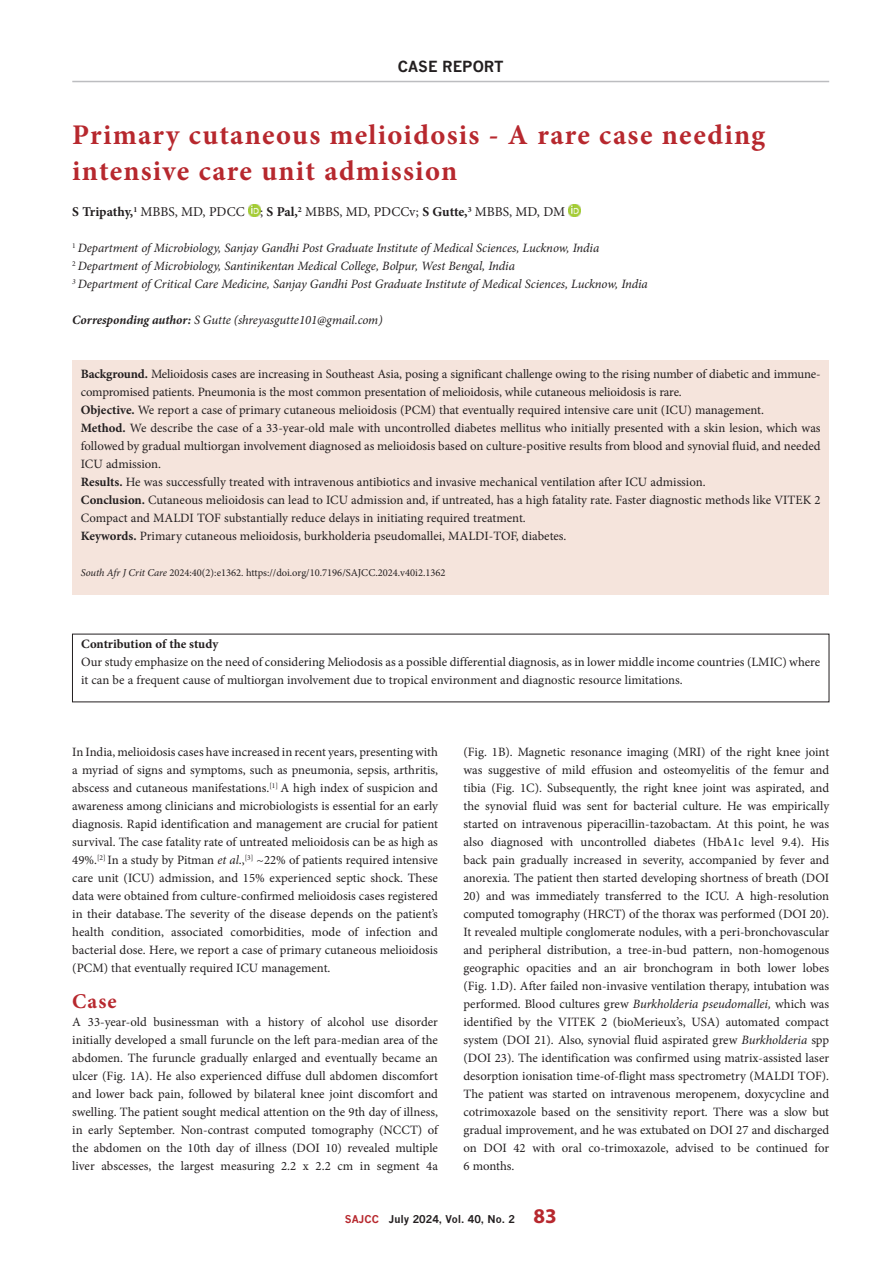
<style>
.page{position:relative;width:893px;height:1263px;background:#fff}
.page>*{position:absolute;margin:0;border:0;box-sizing:border-box;transform-origin:0 0}
.A_HEAD{font:700 28.5px/36px "Minion Pro";letter-spacing:.045em;color:#b7282e}
.B_HEAD{font:700 21px "Minion Pro";color:#b7282e}
.t1{font:700 15px "News Gothic";color:#231f20}
.AUTHORS_NAME{font:13.5px "Minion Pro";color:#231f20}
.BODY_TEXT_1ST_PARAGRAPH{font:12.75px/18px "Minion Pro";letter-spacing:-.005em;color:#231f20;text-align:justify}
.AUTHORS_DETAILS{font:italic 12.75px "Minion Pro";letter-spacing:-.01em;color:#231f20}
.CORRESPONDING_AUTHOR{font:italic 12.75px "Minion Pro";letter-spacing:-.005em;color:#231f20}
.BODY_TEXT_1ST_PARAGRAPH-2{font:700 12.75px "Minion Pro";letter-spacing:-.005em;color:#231f20}
.CITELINE{font:10.5px "Minion Pro";color:#231f20}
.t2{font:700 10.5px "News Gothic";color:#231f20}
.s1{font-weight:700}
.s2{font-style:italic}
.s3{color:#b7282e}
.s4{font-family:"Myriad Pro";font-size:21px;color:#b7282e}
</style>
<div class="page">
<hr style="left:72px;top:81px;width:757px;height:1px;background:#bcbdc0">
<svg style="left:248px;top:204px;width:12px;height:12px"></svg>
<svg style="left:568px;top:204px;width:12px;height:12px"></svg>
<div style="left:72px;top:360px;width:757px;height:234px;background:#f5e4dc"></div>
<p class="t1" style="left:398px;top:58px;width:108px">CASE REPORT</p>
<h1 class="A_HEAD" style="left:72px;top:117px;width:694px">Primary cutaneous melioidosis - A rare case needing intensive care unit admission</h1>
<p class="AUTHORS_NAME" style="left:72px;top:203px;width:494px"><span class="s1">S Tripathy,</span><sup>1</sup> MBBS, MD, PDCC ; <span class="s1">S Pal,</span><sup>2</sup> MBBS, MD, PDCCv; <span class="s1">S Gutte,</span><sup>3</sup> MBBS, MD, DM</p>
<p class="AUTHORS_DETAILS" style="left:72px;top:239px;width:528px"><sup>1</sup> Department of Microbiology, Sanjay Gandhi Post Graduate Institute of Medical Sciences, Lucknow, India</p>
<p class="AUTHORS_DETAILS" style="left:72px;top:257px;width:444px"><sup>2</sup> Department of Microbiology, Santinikentan Medical College, Bolpur, West Bengal, India</p>
<p class="AUTHORS_DETAILS" style="left:72px;top:275px;width:577px"><sup>3</sup> Department of Critical Care Medicine, Sanjay Gandhi Post Graduate Institute of Medical Sciences, Lucknow, India</p>
<p class="CORRESPONDING_AUTHOR" style="left:72px;top:311px;width:312px"><span class="s1">Corresponding author:</span> S Gutte (shreyasgutte101@gmail.com)</p>
<p class="BODY_TEXT_1ST_PARAGRAPH" style="left:81px;top:365px;width:741px"><span class="s1">Background.</span> Melioidosis cases are increasing in Southeast Asia, posing a significant challenge owing to the rising number of diabetic and immune&shy;compromised patients. Pneumonia is the most common presentation of melioidosis, while cutaneous melioidosis is rare.</p>
<p class="BODY_TEXT_1ST_PARAGRAPH" style="left:81px;top:401px;width:685px"><span class="s1">Objective.</span> We report a case of primary cutaneous melioidosis (PCM) that eventually required intensive care unit (ICU) management.</p>
<p class="BODY_TEXT_1ST_PARAGRAPH" style="left:81px;top:419px;width:741px"><span class="s1">Method.</span> We describe the case of a 33-year-old male with uncontrolled diabetes mellitus who initially presented with a skin lesion, which was followed by gradual multiorgan involvement diagnosed as melioidosis based on culture-positive results from blood and synovial fluid, and needed ICU admission.</p>
<p class="BODY_TEXT_1ST_PARAGRAPH" style="left:81px;top:473px;width:626px"><span class="s1">Results.</span> He was successfully treated with intravenous antibiotics and invasive mechanical ventilation after ICU admission.</p>
<p class="BODY_TEXT_1ST_PARAGRAPH" style="left:81px;top:491px;width:741px"><span class="s1">Conclusion.</span> Cutaneous melioidosis can lead to ICU admission and, if untreated, has a high fatality rate. Faster diagnostic methods like VITEK 2<br>Compact and MALDI TOF substantially reduce delays in initiating required treatment.</p>
<p class="BODY_TEXT_1ST_PARAGRAPH" style="left:81px;top:527px;width:487px"><span class="s1">Keywords.</span> Primary cutaneous melioidosis, burkholderia pseudomallei, MALDI-TOF, diabetes.</p>
<p class="CITELINE" style="left:81px;top:566px;width:366px"><span class="s2">South Afr J Crit Care</span> 2024:40(2):e1362. https://doi.org/10.7196/SAJCC.2024.v40i2.1362</p>
<p class="BODY_TEXT_1ST_PARAGRAPH-2" style="left:81px;top:635px;width:139px">Contribution of the study</p>
<p class="BODY_TEXT_1ST_PARAGRAPH" style="left:81px;top:653px;width:740px">Our study emphasize on the need of considering Meliodosis as a possible differential diagnosis, as in lower middle income countries (LMIC) where it can be a frequent cause of multiorgan involvement due to tropical environment and diagnostic resource limitations.</p>
<p class="BODY_TEXT_1ST_PARAGRAPH" style="left:72px;top:743px;width:367px">In India, melioidosis cases have increased in recent years, presenting with a myriad of signs and symptoms, such as pneumonia, sepsis, arthritis, abscess and cutaneous manifestations.<sup>[1]</sup> A high index of suspicion and awareness among clinicians and microbiologists is essential for an early diagnosis. Rapid identification and management are crucial for patient survival. The case fatality rate of untreated melioidosis can be as high as 49%.<sup>[2]</sup> In a study by Pitman <span class="s2">et al</span>.,<sup>[3]</sup> ~22% of patients required intensive care unit (ICU) admission, and 15% experienced septic shock. These data were obtained from culture-confirmed melioidosis cases registered in their database. The severity of the disease depends on the patient’s health condition, associated comorbidities, mode of infection and bacterial dose. Here, we report a case of primary cutaneous melioidosis (PCM) that eventually required ICU management.</p>
<h2 class="B_HEAD" style="left:72px;top:986px;width:46px">Case</h2>
<p class="BODY_TEXT_1ST_PARAGRAPH" style="left:72px;top:1013px;width:367px">A 33-year-old businessman with a history of alcohol use disorder initially developed a small furuncle on the left para-median area of the abdomen. The furuncle gradually enlarged and eventually became an ulcer (Fig. 1A). He also experienced diffuse dull abdomen discomfort and lower back pain, followed by bilateral knee joint discomfort and swelling. The patient sought medical attention on the 9th day of illness, in early September. Non-contrast computed tomography (NCCT) of the abdomen on the 10th day of illness (DOI 10) revealed multiple liver abscesses, the largest measuring 2.2 x 2.2 cm in segment 4a</p>
<p class="BODY_TEXT_1ST_PARAGRAPH" style="left:463px;top:743px;width:367px">(Fig. 1B). Magnetic resonance imaging (MRI) of the right knee joint was suggestive of mild effusion and osteomyelitis of the femur and tibia (Fig. 1C). Subsequently, the right knee joint was aspirated, and the synovial fluid was sent for bacterial culture. He was empirically started on intravenous piperacillin-tazobactam. At this point, he was also diagnosed with uncontrolled diabetes (HbA1c level 9.4). His back pain gradually increased in severity, accompanied by fever and anorexia. The patient then started developing shortness of breath (DOI</p>
<p class="BODY_TEXT_1ST_PARAGRAPH" style="left:463px;top:887px;width:367px">20) and was immediately transferred to the ICU. A high-resolution computed tomography (HRCT) of the thorax was performed (DOI 20).<br>It revealed multiple conglomerate nodules, with a peri-bronchovascular and peripheral distribution, a tree-in-bud pattern, non-homogenous geographic opacities and an air bronchogram in both lower lobes (Fig. 1.D). After failed non-invasive ventilation therapy, intubation was performed. Blood cultures grew <span class="s2">Burkholderia pseudomallei,</span> which was identified by the VITEK 2 (bioMerieux’s, USA) automated compact system (DOI 21). Also, synovial fluid aspirated grew <span class="s2">Burkholderia</span> spp (DOI 23). The identification was confirmed using matrix-assisted laser desorption ionisation time-of-flight mass spectrometry (MALDI TOF).<br>The patient was started on intravenous meropenem, doxycycline and cotrimoxazole based on the sensitivity report. There was a slow but gradual improvement, and he was extubated on DOI 27 and discharged on DOI 42 with oral co-trimoxazole, advised to be continued for 6 months.</p>
<p class="t2" style="left:345px;top:1213px;width:213px"><span class="s3">SAJCC</span> July 2024, Vol. 40, No. 2 <span class="s4">83</span></p>
</div>
